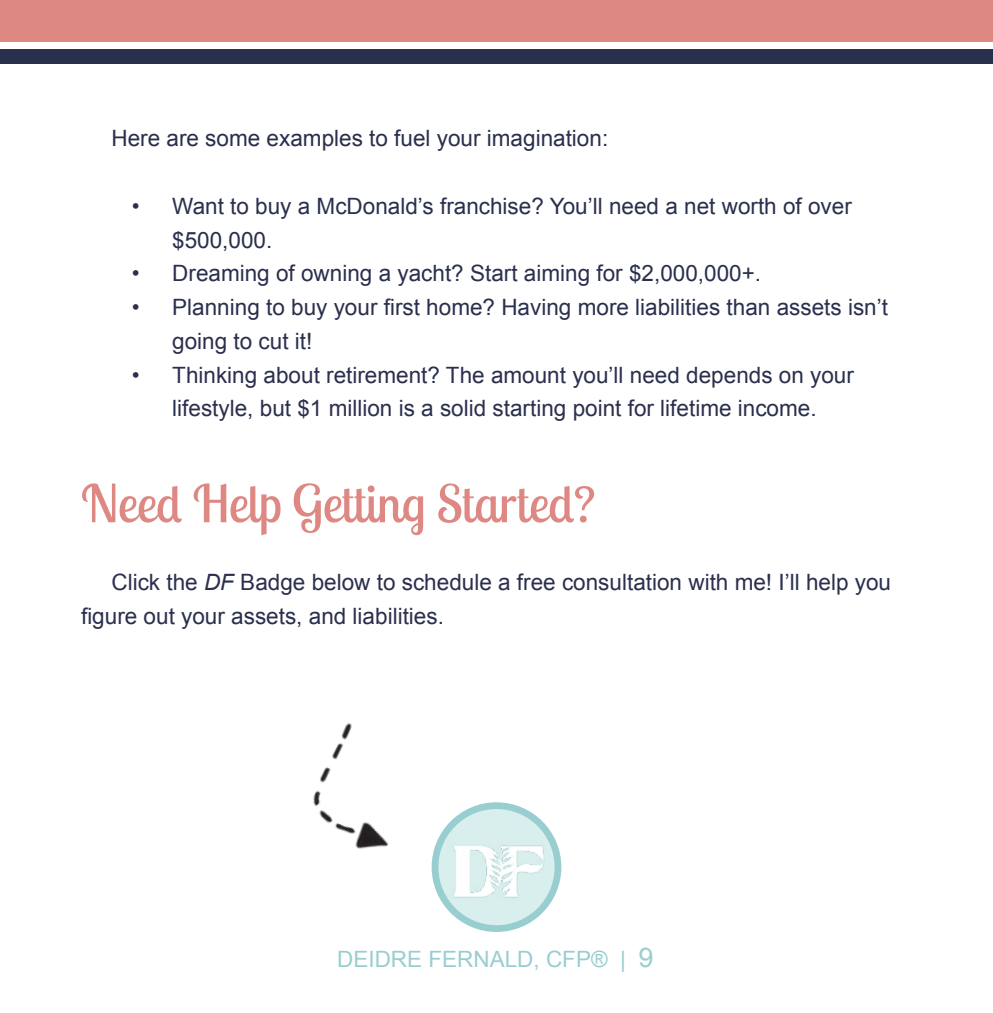
<style>
.page{position:relative;width:993px;height:1013px;background:#fff}
.page>*{position:absolute;margin:0;border:0;box-sizing:border-box;transform-origin:0 0}
.Coral_Header__30p{font:51.75px "Lobster Two";color:#de8884}
.body_copy{font:22.5px/33.8px "Arial";color:#2a2f4d}
.t1{font:22.5px "Arial";color:#99ced1}
.s1{font-style:italic}
.s2{font-size:27px}
</style>
<div class="page">
<svg style="left:435px;top:805px;width:123px;height:123px;background:#cee9e9"></svg>
<img style="left:446px;top:838px;width:104px;height:65px">
<div style="left:431px;top:802px;width:130px;height:129px;border:7px solid #99ced1;border-radius:50%"></div>
<div style="left:0;top:0;width:992px;height:42px;background:#de8884"></div>
<div style="left:0;top:49px;width:992px;height:15px;background:#2a2f4d"></div>
<img style="left:313px;top:723px;width:133px;height:160px">
<p class="body_copy" style="left:111px;top:122px;width:498px">Here are some examples to fuel your imagination:</p>
<p class="body_copy" style="left:172px;top:189px;width:681px;text-indent:-40px">• Want to buy a McDonald’s franchise? You’ll need a net worth of over $500,000.</p>
<p class="body_copy" style="left:132px;top:257px;width:630px">• Dreaming of owning a yacht? Start aiming for $2,000,000+.</p>
<p class="body_copy" style="left:172px;top:290px;width:717px;text-indent:-40px">• Planning to buy your first home? Having more liabilities than assets isn’t going to cut it!</p>
<p class="body_copy" style="left:132px;top:358px;width:723px;text-align:center">• Thinking about retirement? The amount you’ll need depends on your lifestyle, but $1 million is a solid starting point for lifetime income.</p>
<p class="Coral_Header__30p" style="left:81px;top:470px;width:515px">Need Help Getting Started?</p>
<p class="body_copy" style="left:81px;top:565px;width:811px;text-indent:30px">Click the <span class="s1">DF</span> Badge below to schedule a free consultation with me! I’ll help you figure out your assets, and liabilities.</p>
<p class="t1" style="left:337px;top:944px;width:318px">DEIDRE FERNALD, CFP® | <span class="s2">9</span></p>
</div>
